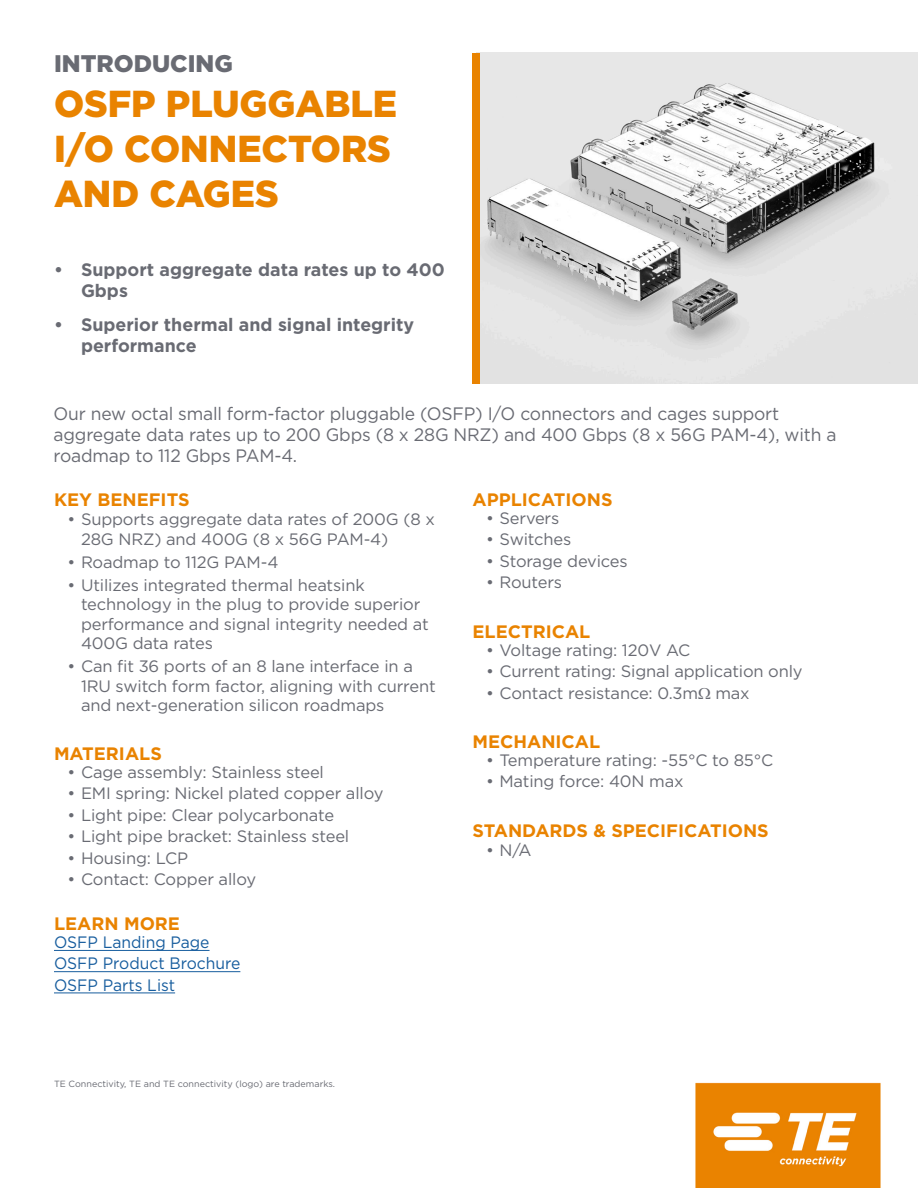
<style>
.page{position:relative;width:918px;height:1188px;background:#fff}
.page>*{position:absolute;margin:0;border:0;box-sizing:border-box;transform-origin:0 0}
.t1{font:900 37.5px/45px "Gotham";color:#e98300}
.t2{font:900 24px "Gotham";color:#696b73}
.t3{font:18px/21px "Gotham";letter-spacing:-.01em;color:#696b73}
.t4{font:700 18px "Gotham";color:#e98300}
.t5{font:700 18px/21px "Gotham";color:#696b73}
.t6{font:16.5px/19.5px "Gotham";letter-spacing:-.01em;color:#696b73}
.t7{font:16.5px/21.3px "Gotham";color:#175d9e;scale:.95 1}
.t8{font:9px "Gotham";color:#696b73}
</style>
<div class="page">
<img style="left:480px;top:53px;width:438px;height:330px">
<div style="left:472px;top:53px;width:8px;height:330px;background:#e98300"></div>
<hr style="left:54px;top:950px;width:156px;height:1px;background:#175d9e">
<hr style="left:54px;top:971px;width:186px;height:1px;background:#175d9e">
<hr style="left:54px;top:993px;width:121px;height:1px;background:#175d9e">
<img style="left:696px;top:1082px;width:185px;height:106px">
<h2 class="t2" style="left:54px;top:47px;width:180px">INTRODUCING</h2>
<h1 class="t1" style="left:54px;top:81px;width:345px">OSFP PLUGGABLE<br>I/O CONNECTORS<br>AND CAGES</h1>
<p class="t5" style="left:81px;top:259px;width:365px;text-indent:-27px">• Support aggregate data rates up to 400<br>Gbps</p>
<p class="t5" style="left:81px;top:314px;width:335px;text-indent:-27px">• Superior thermal and signal integrity performance</p>
<p class="t3" style="left:54px;top:403px;width:784px">Our new octal small form-factor pluggable (OSFP) I/O connectors and cages support aggregate data rates up to 200 Gbps (8 x 28G NRZ) and 400 Gbps (8 x 56G PAM-4), with a roadmap to 112 Gbps PAM-4.</p>
<p class="t4" style="left:54px;top:487px;width:137px">KEY BENEFITS</p>
<p class="t6" style="left:81px;top:509px;width:355px;text-indent:-14px">• Supports aggregate data rates of 200G (8 x<br>28G NRZ) and 400G (8 x 56G PAM-4)</p>
<p class="t6" style="left:68px;top:552px;width:212px">• Roadmap to 112G PAM-4</p>
<p class="t6" style="left:81px;top:575px;width:349px;text-indent:-14px">• Utilizes integrated thermal heatsink technology in the plug to provide superior performance and signal integrity needed at 400G data rates</p>
<p class="t6" style="left:81px;top:656px;width:356px;text-indent:-14px">• Can fit 36 ports of an 8 lane interface in a<br>1RU switch form factor, aligning with current and next-generation silicon roadmaps</p>
<p class="t4" style="left:54px;top:741px;width:109px">MATERIALS</p>
<p class="t6" style="left:68px;top:762px;width:258px">• Cage assembly: Stainless steel</p>
<p class="t6" style="left:68px;top:783px;width:317px">• EMI spring: Nickel plated copper alloy</p>
<p class="t6" style="left:68px;top:805px;width:268px">• Light pipe: Clear polycarbonate</p>
<p class="t6" style="left:68px;top:826px;width:283px">• Light pipe bracket: Stainless steel</p>
<p class="t6" style="left:68px;top:848px;width:122px">• Housing: LCP</p>
<p class="t6" style="left:68px;top:869px;width:190px">• Contact: Copper alloy</p>
<p class="t4" style="left:54px;top:912px;width:128px">LEARN MORE</p>
<p class="t7" style="left:54px;top:931px;width:198px">OSFP Landing Page<br>OSFP Product Brochure<br>OSFP Parts List</p>
<p class="t8" style="left:54px;top:1078px;width:283px">TE Connectivity, TE and TE connectivity (logo) are trademarks.</p>
<p class="t4" style="left:472px;top:487px;width:142px">APPLICATIONS</p>
<p class="t6" style="left:486px;top:508px;width:75px">• Servers</p>
<p class="t6" style="left:486px;top:529px;width:87px">• Switches</p>
<p class="t6" style="left:486px;top:551px;width:143px">• Storage devices</p>
<p class="t6" style="left:486px;top:572px;width:78px">• Routers</p>
<p class="t4" style="left:472px;top:619px;width:119px">ELECTRICAL</p>
<p class="t6" style="left:486px;top:640px;width:206px">• Voltage rating: 120V AC</p>
<p class="t6" style="left:486px;top:661px;width:318px">• Current rating: Signal application only</p>
<p class="t6" style="left:486px;top:683px;width:265px">• Contact resistance: 0.3m max</p>
<p class="t4" style="left:472px;top:730px;width:129px">MECHANICAL</p>
<p class="t6" style="left:486px;top:750px;width:289px">• Temperature rating: -55°C to 85°C</p>
<p class="t6" style="left:486px;top:771px;width:199px">• Mating force: 40N max</p>
<p class="t4" style="left:472px;top:818px;width:298px">STANDARDS &amp; SPECIFICATIONS</p>
<p class="t6" style="left:486px;top:840px;width:47px">• N/A</p>
</div>
